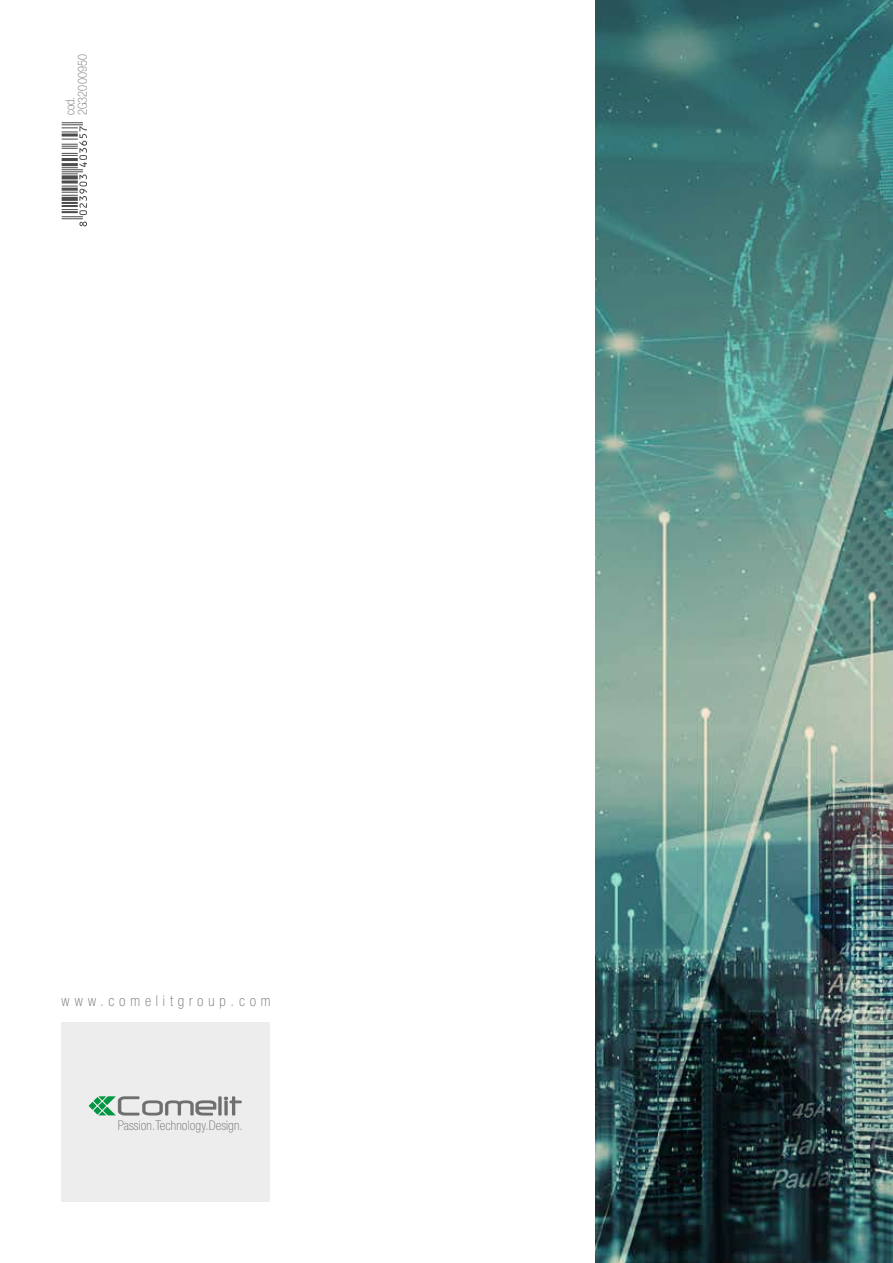
<style>
.page{position:relative;width:893px;height:1263px;background:#fff}
.page>*{position:absolute;margin:0;border:0;box-sizing:border-box;transform-origin:0 0}
.t1{font:100 condensed 15px "Helvetica Neue LTW1 G";letter-spacing:.32em;color:#706f6f}
.t2{font:100 condensed 13.35px "Helvetica Neue LTW1 G";letter-spacing:.01em;color:#706f6f}
.t3{font:100 condensed 12.45px/12.5px "Helvetica Neue LTW1 G";letter-spacing:.01em;color:#706f6f}
</style>
<div class="page">
<div style="left:62px;top:1022px;width:208px;height:179px;background:#ededed"></div>
<svg style="left:89px;top:1102px;width:8px;height:8px"></svg>
<svg style="left:93px;top:1106px;width:8px;height:9px"></svg>
<svg style="left:93px;top:1097px;width:8px;height:8px"></svg>
<svg style="left:98px;top:1096px;width:144px;height:19px"></svg>
<svg style="left:62px;top:122px;width:25px;height:104px"></svg>
<img style="left:595px;top:595px;width:298px;height:668px">
<svg style="left:595px;top:0;width:298px;height:595px;background:#508681"></svg>
<p class="t3" style="left:64px;top:115px;width:63px;rotate:-90deg">cod.<br>2G32000950</p>
<p class="t1" style="left:62px;top:992px;width:210px">www.comelitgroup.com</p>
<p class="t2" style="left:118px;top:1118px;width:126px">Passion.Technology.Design.</p>
</div>
